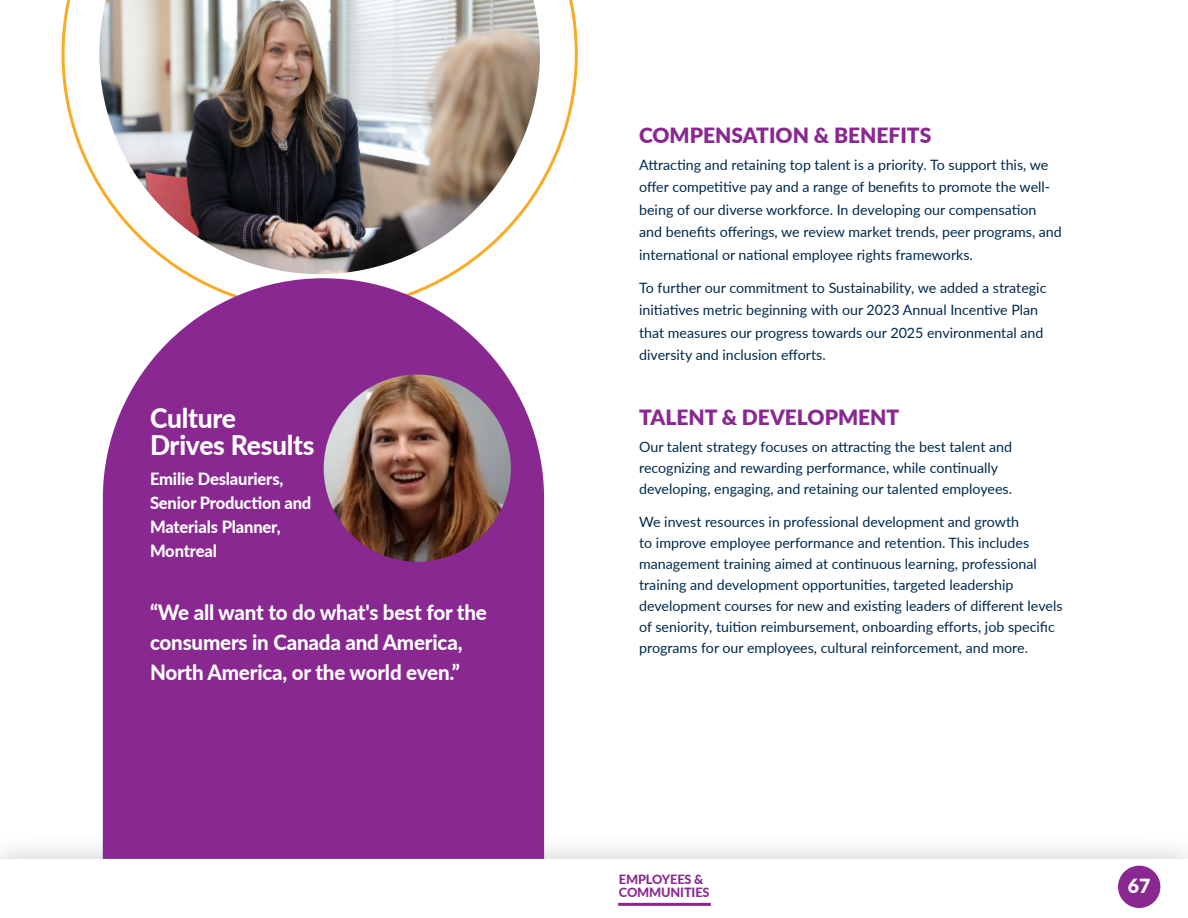
<style>
.page{position:relative;width:1188px;height:918px;background:#fff}
.page>*{position:absolute;margin:0;border:0;box-sizing:border-box;transform-origin:0 0}
.t1{font:800 27px/27px "Lato";letter-spacing:-.01em;color:#fff}
.t2{font:800 21px/30px "Lato";letter-spacing:-.01em;color:#fff}
.t3{font:900 21px "Lato";color:#892890}
.t4{font:900 19.5px "Lato";color:#fff}
.t5{font:800 16.8px/24px "Lato";letter-spacing:-.01em;color:#fff}
.t6{font:14.25px/21px "Lato";color:#002a4e}
.t7{font:800 12.75px/12.8px "Lato";letter-spacing:-.01em;color:#892890}
</style>
<div class="page">
<div style="left:0;top:831px;width:1188px;height:87px;background:#000;opacity:.15"></div>
<div style="left:0;top:859px;width:1188px;height:59px;background:#fff"></div>
<div style="left:1118px;top:866px;width:42px;height:42px;background:#892890;border-radius:50%"></div>
<hr style="left:618px;top:903px;width:93px;height:3px;background:#892890">
<svg style="left:62px;top:0;width:516px;height:278px"></svg>
<svg style="left:103px;top:278px;width:441px;height:581px;background:#933b99"></svg>
<img style="left:99px;top:0;width:441px;height:274px">
<img style="left:324px;top:375px;width:187px;height:187px;border-radius:94px">
<h1 class="t1" style="left:150px;top:403px;width:166px">Culture<br>Drives Results</h1>
<p class="t5" style="left:150px;top:466px;width:163px">Emilie Deslauriers,<br>Senior Production and<br>Materials Planner,<br>Montreal</p>
<h2 class="t2" style="left:150px;top:596px;width:338px">“We all want to do what's best for the consumers in Canada and America,<br>North America, or the world even.”</h2>
<h2 class="t3" style="left:639px;top:119px;width:294px">COMPENSATION &amp; BENEFITS</h2>
<p class="t6" style="left:639px;top:153px;width:424px;line-height:22.5px">Attracting and retaining top talent is a priority. To support this, we offer competitive pay and a range of benefits to promote the well&shy;being of our diverse workforce. In developing our compensation and benefits offerings, we review market trends, peer programs, and international or national employee rights frameworks.</p>
<p class="t6" style="left:639px;top:276px;width:409px;line-height:22.5px">To further our commitment to Sustainability, we added a strategic initiatives metric beginning with our 2023 Annual Incentive Plan that measures our progress towards our 2025 environmental and diversity and inclusion efforts.</p>
<h2 class="t3" style="left:639px;top:401px;width:262px">TALENT &amp; DEVELOPMENT</h2>
<p class="t6" style="left:639px;top:436px;width:375px">Our talent strategy focuses on attracting the best talent and recognizing and rewarding performance, while continually developing, engaging, and retaining our talented employees.</p>
<p class="t6" style="left:639px;top:511px;width:425px">We invest resources in professional development and growth<br>to improve employee performance and retention. This includes management training aimed at continuous learning, professional training and development opportunities, targeted leadership development courses for new and existing leaders of different levels of seniority, tuition reimbursement, onboarding efforts, job specific programs for our employees, cultural reinforcement, and more.</p>
<p class="t7" style="left:619px;top:873px;width:92px">EMPLOYEES &amp;<br>COMMUNITIES</p>
<h3 class="t4" style="left:1128px;top:871px;width:24px">67</h3>
</div>
